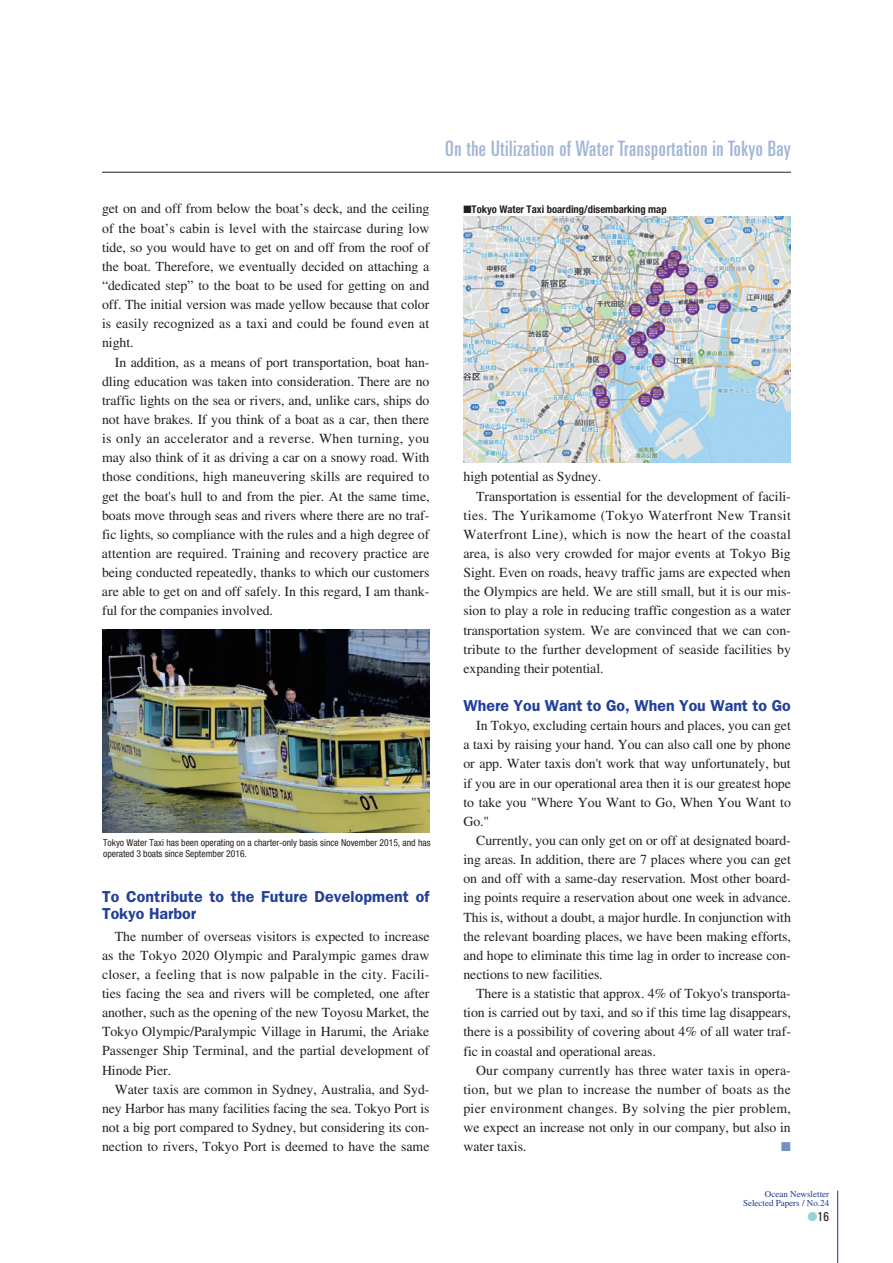
<style>
.page{position:relative;width:893px;height:1263px;background:#fff}
.page>*{position:absolute;margin:0;border:0;box-sizing:border-box;transform-origin:0 0}
.t1{font:ultra-condensed 21.3px "Univers LT Std";letter-spacing:.025em;color:#a3b5d6}
.t2{font:600 15.9px/17px "ITC Franklin Gothic Std";color:#223f99}
.t3{font:13.8px/19.2px "Times LT Std";color:#231f20;text-align:justify}
.t4{font:13.8px "Times LT Std";letter-spacing:.025em;color:#231f20}
.t5{font:13.8px "Times LT Std";letter-spacing:.03em;color:#231f20}
.t6{font:condensed 12.75px "Univers LT Std";color:#231f20}
.t7{font:12.75px "Zapf Dingbats Std";color:#7492c0}
.t8{font:700 condensed 10.65px "Helvetica Neue LT Std";color:#231f20}
.t9{font:condensed 9.6px/11.7px "Helvetica Neue LT Std";color:#231f20}
.t10{font:9px/9.6px "Times LT Std";color:#1b388c;text-align:right}
.s1{color:#96d5d2}
</style>
<div class="page">
<hr style="left:102px;top:172px;width:689px;height:1px;background:#231f20">
<hr style="left:837px;top:1191px;width:1px;height:72px;background:#202a7e">
<img style="left:463px;top:217px;width:328px;height:245px">
<img style="left:102px;top:629px;width:327px;height:204px">
<h1 class="t1" style="left:445px;top:136px;width:347px">On the Utilization of Water Transportation in Tokyo Bay</h1>
<p class="t3" style="left:102px;top:199px;width:329px">get on and off from below the boat’s deck, and the ceiling of the boat’s cabin is level with the staircase during low tide, so you would have to get on and off from the roof of the boat. Therefore, we eventually decided on attaching a “dedicated step” to the boat to be used for getting on and off. The initial version was made yellow because that color is easily recognized as a taxi and could be found even at night.</p>
<p class="t3" style="left:102px;top:352px;width:329px;text-indent:13px">In addition, as a means of port transportation, boat han&shy;dling education was taken into consideration. There are no traffic lights on the sea or rivers, and, unlike cars, ships do not have brakes. If you think of a boat as a car, then there is only an accelerator and a reverse. When turning, you may also think of it as driving a car on a snowy road. With those conditions, high maneuvering skills are required to get the boat's hull to and from the pier. At the same time, boats move through seas and rivers where there are no traf&shy;fic lights, so compliance with the rules and a high degree of attention are required. Training and recovery practice are being conducted repeatedly, thanks to which our customers are able to get on and off safely. In this regard, I am thank&shy;ful for the companies involved.</p>
<p class="t9" style="left:103px;top:836px;width:329px">Tokyo Water Taxi has been operating on a charter-only basis since November 2015, and has operated 3 boats since September 2016.</p>
<p class="t2" style="left:102px;top:888px;width:329px">To Contribute to the Future Development of<br>Tokyo Harbor</p>
<p class="t3" style="left:102px;top:926px;width:329px;text-indent:13px">The number of overseas visitors is expected to increase as the Tokyo 2020 Olympic and Paralympic games draw closer, a feeling that is now palpable in the city. Facili&shy;ties facing the sea and rivers will be completed, one after another, such as the opening of the new Toyosu Market, the Tokyo Olympic/Paralympic Village in Harumi, the Ariake Passenger Ship Terminal, and the partial development of Hinode Pier.</p>
<p class="t3" style="left:102px;top:1079px;width:329px;text-indent:13px">Water taxis are common in Sydney, Australia, and Syd&shy;ney Harbor has many facilities facing the sea. Tokyo Port is not a big port compared to Sydney, but considering its con&shy;nection to rivers, Tokyo Port is deemed to have the same</p>
<p class="t8" style="left:463px;top:203px;width:205px">■Tokyo Water Taxi boarding/disembarking map</p>
<p class="t3" style="left:463px;top:467px;width:139px">high potential as Sydney.</p>
<p class="t3" style="left:476px;top:486px;width:316px">Transportation is essential for the development of facili-</p>
<p class="t5" style="left:463px;top:507px;width:329px">ties. The Yurikamome (Tokyo Waterfront New Transit</p>
<p class="t4" style="left:463px;top:526px;width:329px">Waterfront Line), which is now the heart of the coastal</p>
<p class="t3" style="left:463px;top:544px;width:329px">area, is also very crowded for major events at Tokyo Big</p>
<p class="t3" style="left:463px;top:563px;width:329px">Sight. Even on roads, heavy traffic jams are expected when</p>
<p class="t3" style="left:463px;top:582px;width:329px">the Olympics are held. We are still small, but it is our mis-</p>
<p class="t3" style="left:463px;top:601px;width:329px">sion to play a role in reducing traffic congestion as a water</p>
<p class="t3" style="left:463px;top:620px;width:329px">transportation system. We are convinced that we can con-</p>
<p class="t3" style="left:463px;top:639px;width:329px">tribute to the further development of seaside facilities by</p>
<p class="t3" style="left:463px;top:658px;width:142px">expanding their potential.</p>
<p class="t2" style="left:463px;top:697px;width:329px">Where You Want to Go, When You Want to Go</p>
<p class="t3" style="left:463px;top:716px;width:329px;text-indent:13px">In Tokyo, excluding certain hours and places, you can get a taxi by raising your hand. You can also call one by phone or app. Water taxis don't work that way unfortunately, but if you are in our operational area then it is our greatest hope to take you "Where You Want to Go, When You Want to Go."</p>
<p class="t3" style="left:463px;top:831px;width:329px;text-indent:13px">Currently, you can only get on or off at designated board&shy;ing areas. In addition, there are 7 places where you can get on and off with a same-day reservation. Most other board&shy;ing points require a reservation about one week in advance.<br>This is, without a doubt, a major hurdle. In conjunction with the relevant boarding places, we have been making efforts, and hope to eliminate this time lag in order to increase con&shy;nections to new facilities.</p>
<p class="t3" style="left:463px;top:984px;width:329px;text-indent:13px">There is a statistic that approx. 4% of Tokyo's transporta&shy;tion is carried out by taxi, and so if this time lag disappears, there is a possibility of covering about 4% of all water traf&shy;fic in coastal and operational areas.</p>
<p class="t3" style="left:463px;top:1060px;width:329px;text-indent:13px">Our company currently has three water taxis in opera&shy;tion, but we plan to increase the number of boats as the pier environment changes. By solving the pier problem, we expect an increase not only in our company, but also in water taxis.</p>
<p class="t7" style="left:781px;top:1141px;width:11px">■</p>
<p class="t10" style="left:743px;top:1189px;width:88px">Ocean Newsletter<br>Selected Papers / No.24</p>
<p class="t6" style="left:807px;top:1208px;width:23px"><span class="s1">●</span>16</p>
</div>
